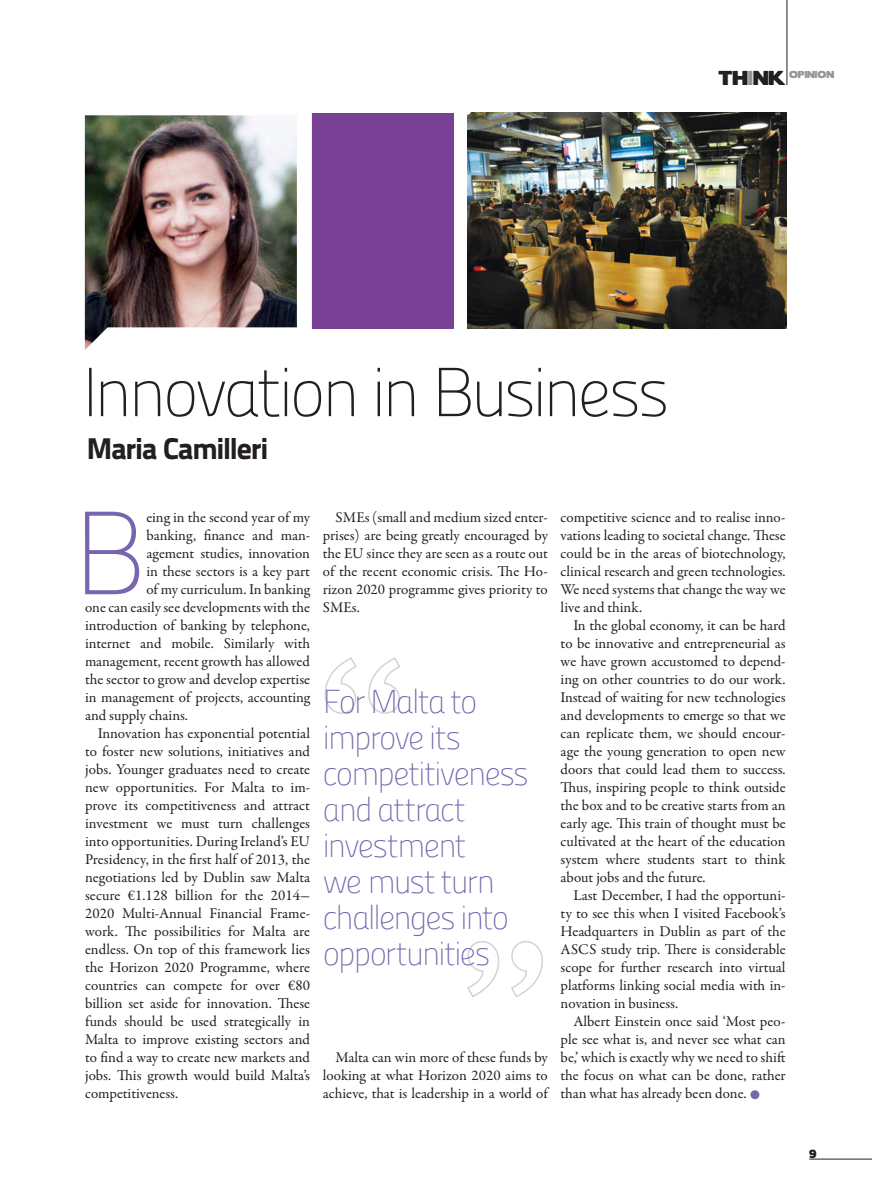
<style>
.page{position:relative;width:872px;height:1191px;background:#fff}
.page>*{position:absolute;margin:0;border:0;box-sizing:border-box;transform-origin:0 0}
.No_Spacing{font:117.9px "Panefresco 1 wt";color:#7765ad}
.t1{font:69px "Panefresco 1 wt";letter-spacing:-.06em;color:#231e20}
.t2{font:33px/36px "Panefresco 1 wt";letter-spacing:-.06em;color:#7765ad}
.t3{font:800 30px "Titillium Text 22 L";letter-spacing:-.04em;color:#231e20}
.No_Spacing-2{font:15px/18px "Garamond Premr Pro";color:#231e20;text-align:justify}
.t4{font:10.5px "Boris Black Bloxx";color:#231e20}
.t5{font:9px "Boris Black Bloxx";color:#939598}
.s1{font-size:18px;color:#231e20}
.s2{font-size:18px}
.s3{font-family:"Boris Black Bloxx";font-size:25.5px;color:#7765ad}
</style>
<div class="page">
<hr style="left:786px;top:0;width:1px;height:85px;background:#231e20">
<hr style="left:809px;top:1158px;width:63px;height:1px;background:#231e20">
<div style="left:308px;top:113px;width:145px;height:215px;background:#794195"></div>
<svg style="left:467px;top:941px;width:76px;height:57px"></svg>
<svg style="left:324px;top:657px;width:76px;height:57px"></svg>
<img style="left:84px;top:113px;width:235px;height:237px">
<img style="left:467px;top:113px;width:319px;height:215px">
<p class="t5" style="left:718px;top:68px;width:87px"><span class="s1">TH</span><span class="s2">I</span><span class="s1">NK</span> OPINION</p>
<p class="t1" style="left:83px;top:343px;width:589px">Innovation in Business</p>
<p class="t3" style="left:87px;top:425px;width:183px">Maria Camilleri</p>
<p class="No_Spacing" style="left:72px;top:469px;width:75px">B</p>
<p class="No_Spacing-2" style="left:146px;top:509px;width:165px">eing in the second year of my</p>
<p class="No_Spacing-2" style="left:146px;top:527px;width:165px">banking, finance and man-</p>
<p class="No_Spacing-2" style="left:146px;top:545px;width:165px">agement studies, innovation</p>
<p class="No_Spacing-2" style="left:146px;top:563px;width:165px">in these sectors is a key part</p>
<p class="No_Spacing-2" style="left:146px;top:581px;width:165px">of my curriculum. In banking</p>
<p class="No_Spacing-2" style="left:85px;top:599px;width:226px">one can easily see developments with the</p>
<p class="No_Spacing-2" style="left:85px;top:617px;width:226px">introduction of banking by telephone,</p>
<p class="No_Spacing-2" style="left:85px;top:635px;width:226px">internet and mobile. Similarly with</p>
<p class="No_Spacing-2" style="left:85px;top:653px;width:226px">management, recent growth has allowed</p>
<p class="No_Spacing-2" style="left:85px;top:671px;width:226px">the sector to grow and develop expertise</p>
<p class="No_Spacing-2" style="left:85px;top:689px;width:226px">in management of projects, accounting</p>
<p class="No_Spacing-2" style="left:85px;top:707px;width:104px">and supply chains.</p>
<p class="No_Spacing-2" style="left:85px;top:725px;width:226px;text-indent:13px">Innovation has exponential potential to foster new solutions, initiatives and jobs. Younger graduates need to create new opportunities. For Malta to im&shy;prove its competitiveness and attract investment we must turn challenges into opportunities. During Ireland’s EU Presidency, in the first half of 2013, the negotiations led by Dublin saw Malta secure €1.128 billion for the 2014- 2020 Multi-Annual Financial Frame&shy;work. The possibilities for Malta are endless. On top of this framework lies the Horizon 2020 Programme, where countries can compete for over €80 billion set aside for innovation. These funds should be used strategically in Malta to improve existing sectors and to find a way to create new markets and jobs. This growth would build Malta’s competitiveness.</p>
<p class="No_Spacing-2" style="left:323px;top:509px;width:226px;text-indent:13px">SMEs (small and medium sized enter&shy;prises) are being greatly encouraged by the EU since they are seen as a route out of the recent economic crisis. The Ho&shy;rizon 2020 programme gives priority to SMEs.</p>
<p class="t2" style="left:323px;top:682px;width:208px">For Malta to improve its competitiveness and attract investment<br>we must turn challenges into opportunities</p>
<p class="No_Spacing-2" style="left:323px;top:1049px;width:226px;text-indent:13px">Malta can win more of these funds by looking at what Horizon 2020 aims to achieve, that is leadership in a world of</p>
<p class="No_Spacing-2" style="left:560px;top:509px;width:226px">competitive science and to realise inno&shy;vations leading to societal change. These could be in the areas of biotechnology, clinical research and green technologies.<br>We need systems that change the way we live and think.</p>
<p class="No_Spacing-2" style="left:560px;top:617px;width:226px;text-indent:13px">In the global economy, it can be hard to be innovative and entrepreneurial as we have grown accustomed to depend&shy;ing on other countries to do our work.<br>Instead of waiting for new technologies and developments to emerge so that we can replicate them, we should encour&shy;age the young generation to open new doors that could lead them to success.<br>Thus, inspiring people to think outside the box and to be creative starts from an early age. This train of thought must be cultivated at the heart of the education system where students start to think about jobs and the future.</p>
<p class="No_Spacing-2" style="left:560px;top:887px;width:226px;text-indent:13px">Last December, I had the opportuni&shy;ty to see this when I visited Facebook’s Headquarters in Dublin as part of the ASCS study trip. There is considerable scope for further research into virtual platforms linking social media with in&shy;novation in business.</p>
<p class="No_Spacing-2" style="left:560px;top:1013px;width:226px;text-indent:13px">Albert Einstein once said ‘Most peo&shy;ple see what is, and never see what can be,’ which is exactly why we need to shift the focus on what can be done, rather than what has already been done. <span class="s3">•</span></p>
<p class="t4" style="left:809px;top:1145px;width:9px">9</p>
</div>
